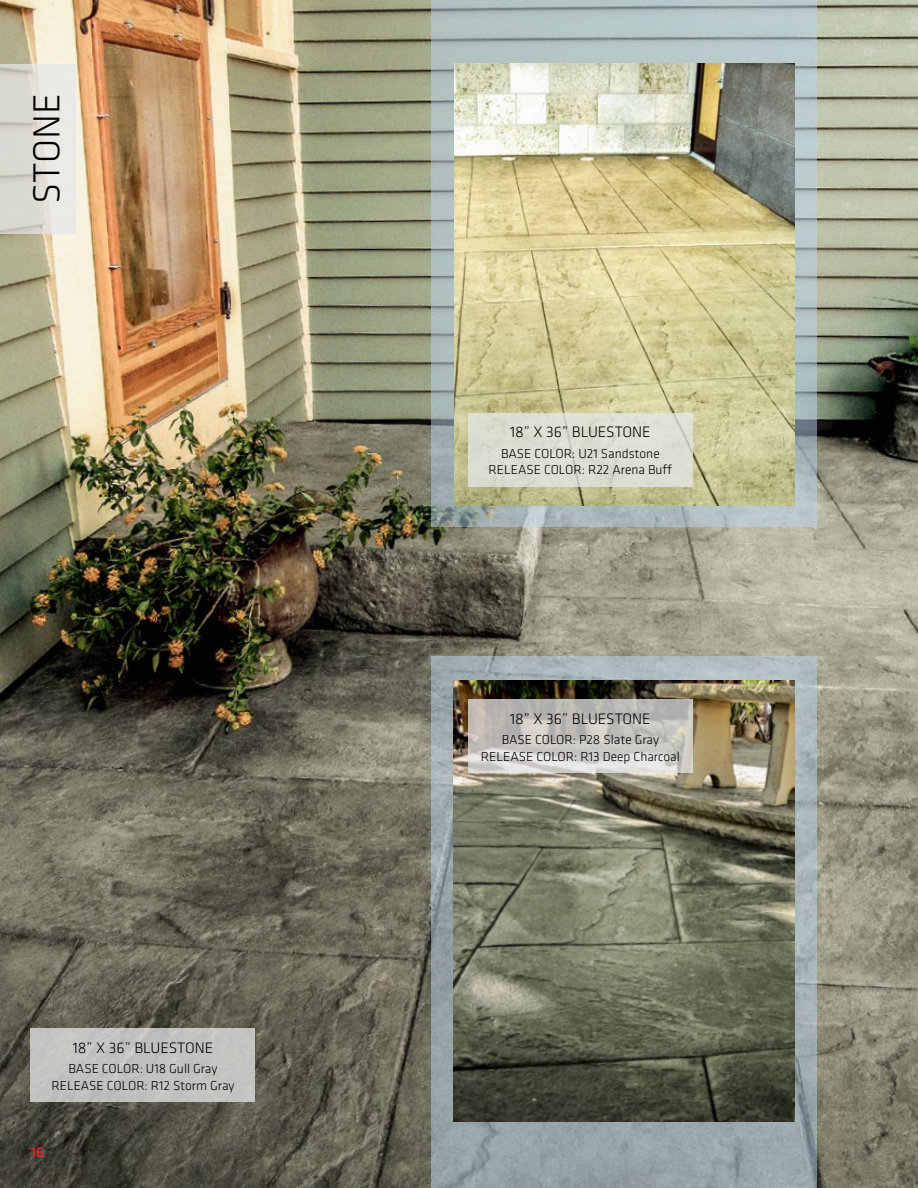
<style>
.page{position:relative;width:918px;height:1188px;background:#fff}
.page>*{position:absolute;margin:0;border:0;box-sizing:border-box;transform-origin:0 0}
.t1{font:300 39px "Klavika";letter-spacing:-.005em;color:#000}
.t2{font:300 15.75px "Klavika";color:#000}
.t3{font:500 15px "Klavika";color:#d7282f}
.t4{font:300 13.5px/16.2px "Klavika";color:#000;text-align:center}
</style>
<div class="page">
<img style="left:0;top:0;width:918px;height:1188px">
<svg style="left:0;top:64px;width:76px;height:169px;background:#e0dfd9"></svg>
<svg style="left:432px;top:656px;width:385px;height:532px;background:#9ca9ac"></svg>
<svg style="left:432px;top:0;width:385px;height:527px;background:#adbcbc"></svg>
<img style="left:454px;top:64px;width:341px;height:441px">
<img style="left:454px;top:680px;width:341px;height:442px">
<div style="left:31px;top:1029px;width:224px;height:73px;background:#c2c2c0"></div>
<svg style="left:468px;top:700px;width:225px;height:73px;background:#c7c5c1"></svg>
<div style="left:468px;top:413px;width:225px;height:73px;background:#deded2"></div>
<h1 class="t1" style="left:23px;top:204px;width:112px;rotate:-90deg">STONE</h1>
<p class="t2" style="left:73px;top:1038px;width:142px">18” X 36” BLUESTONE</p>
<p class="t4" style="left:51px;top:1061px;width:185px">BASE COLOR: U18 Gull Gray<br>RELEASE COLOR: R12 Storm Gray</p>
<p class="t3" style="left:31px;top:1142px;width:15px">16</p>
<p class="t2" style="left:510px;top:423px;width:142px">18” X 36” BLUESTONE</p>
<p class="t4" style="left:489px;top:445px;width:185px">BASE COLOR: U21 Sandstone<br>RELEASE COLOR: R22 Arena Buff</p>
<p class="t2" style="left:510px;top:709px;width:142px">18” X 36” BLUESTONE</p>
<p class="t4" style="left:481px;top:732px;width:201px">BASE COLOR: P28 Slate Gray<br>RELEASE COLOR: R13 Deep Charcoal</p>
</div>
